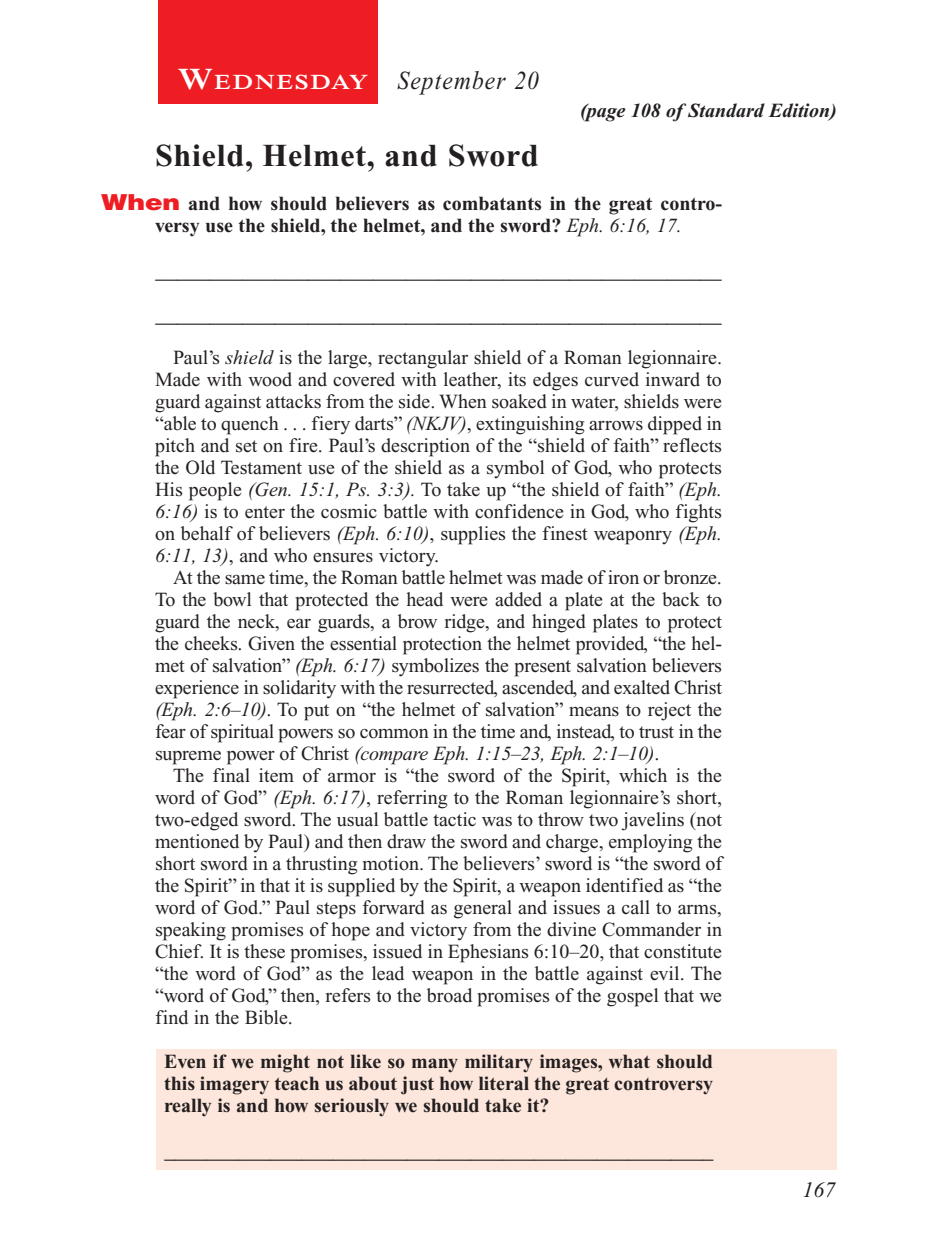
<style>
.page{position:relative;width:936px;height:1260px;background:#fff}
.page>*{position:absolute;margin:0;border:0;box-sizing:border-box;transform-origin:0 0}
.Head{font:700 32px "Times New Roman PS Std";letter-spacing:.025em;color:#231f20}
.Lesson_Dates{font:italic 26px "Times New Roman PS Std";letter-spacing:.05em;color:#231f20;scale:.9 1}
.Blank_Lines{font:22px "Times New Roman PS Std";color:#231f20}
.Blank_Lines_In_Scree{font:22px "Times New Roman PS Std";color:#231f20;scale:.96 1}
.PageNumbers{font:italic 22px "Times New Roman PS Std";color:#231f20}
.Daily_Header{font:600 21px "Times NRMT Std";letter-spacing:.07em;color:#fff;scale:1.1 1}
.Body{font:20px/22px "Times New Roman PS Std";color:#231f20;text-align:justify}
.x-screened_box-text{font:700 20px/22px "Times New Roman PS Std";color:#231f20;text-align:justify}
.Question_NO_SB{font:700 20px/22px "Times New Roman PS Std";color:#231f20}
.Page_from_SE{font:italic 700 20px "Times New Roman PS Std";color:#231f20}
.s1{font-size:30px}
.s2{font-family:"Helvetica LT Std";font-weight:900;font-size:22px;color:#ee1d23}
.s3{font-weight:400;font-style:italic}
.s4{font-style:italic}
</style>
<div class="page">
<div style="left:158px;top:0;width:220px;height:103px;background:#ee1d23"></div>
<div style="left:157px;top:1049px;width:680px;height:121px;background:#fde7dc"></div>
<p class="Daily_Header" style="left:178px;top:70px;width:175px"><span class="s1">W</span>EDNESDAY</p>
<p class="Lesson_Dates" style="left:398px;top:66px;width:159px">September 20</p>
<p class="Page_from_SE" style="left:580px;top:100px;width:258px">(page 108 of Standard Edition)</p>
<p class="Head" style="left:155px;top:138px;width:385px">Shield, Helmet, and Sword</p>
<p class="Question_NO_SB" style="left:155px;top:193px;width:569px;text-indent:-54px"><span class="s2">When</span> and how should believers as combatants in the great contro&shy;versy use the shield, the helmet, and the sword? <span class="s3">Eph. 6:16, 17.</span></p>
<p class="Blank_Lines" style="left:155px;top:259px;width:568px">____________________________________________________</p>
<p class="Blank_Lines" style="left:155px;top:303px;width:568px">____________________________________________________</p>
<p class="Body" style="left:155px;top:347px;width:569px;text-indent:18px">Paul’s <span class="s4">shield</span> is the large, rectangular shield of a Roman legionnaire.<br>Made with wood and covered with leather, its edges curved inward to guard against attacks from the side. When soaked in water, shields were “able to quench . . . fiery darts” <span class="s4">(NKJV)</span>, extinguishing arrows dipped in pitch and set on fire. Paul’s description of the “shield of faith” reflects the Old Testament use of the shield as a symbol of God, who protects His people <span class="s4">(Gen. 15:1, Ps. 3:3).</span> To take up “the shield of faith” <span class="s4">(Eph.<br>6:16)</span> is to enter the cosmic battle with confidence in God, who fights on behalf of believers <span class="s4">(Eph. 6:10)</span>, supplies the finest weaponry <span class="s4">(Eph.<br>6:11, 13)</span>, and who ensures victory.</p>
<p class="Body" style="left:155px;top:567px;width:569px;text-indent:18px">At the same time, the Roman battle helmet was made of iron or bronze.<br>To the bowl that protected the head were added a plate at the back to guard the neck, ear guards, a brow ridge, and hinged plates to protect the cheeks. Given the essential protection the helmet provided, “the hel&shy;met of salvation” <span class="s4">(Eph. 6:17)</span> symbolizes the present salvation believers experience in solidarity with the resurrected, ascended, and exalted Christ <span class="s4">(Eph. 2:6–10)</span>. To put on “the helmet of salvation” means to reject the fear of spiritual powers so common in the time and, instead, to trust in the supreme power of Christ <span class="s4">(compare Eph. 1:15–23, Eph. 2:1–10)</span>.</p>
<p class="Body" style="left:155px;top:765px;width:569px;text-indent:18px">The final item of armor is “the sword of the Spirit, which is the word of God” <span class="s4">(Eph. 6:17)</span>, referring to the Roman legionnaire’s short, two-edged sword. The usual battle tactic was to throw two javelins (not mentioned by Paul) and then draw the sword and charge, employing the short sword in a thrusting motion. The believers’ sword is “the sword of the Spirit” in that it is supplied by the Spirit, a weapon identified as “the word of God.” Paul steps forward as general and issues a call to arms, speaking promises of hope and victory from the divine Commander in Chief. It is these promises, issued in Ephesians 6:10–20, that constitute “the word of God” as the lead weapon in the battle against evil. The “word of God,” then, refers to the broad promises of the gospel that we find in the Bible.</p>
<p class="x-screened_box-text" style="left:164px;top:1051px;width:551px">Even if we might not like so many military images, what should this imagery teach us about just how literal the great controversy really is and how seriously we should take it?</p>
<p class="Blank_Lines_In_Scree" style="left:164px;top:1139px;width:574px">____________________________________________________</p>
<p class="PageNumbers" style="left:802px;top:1178px;width:34px">167</p>
</div>
